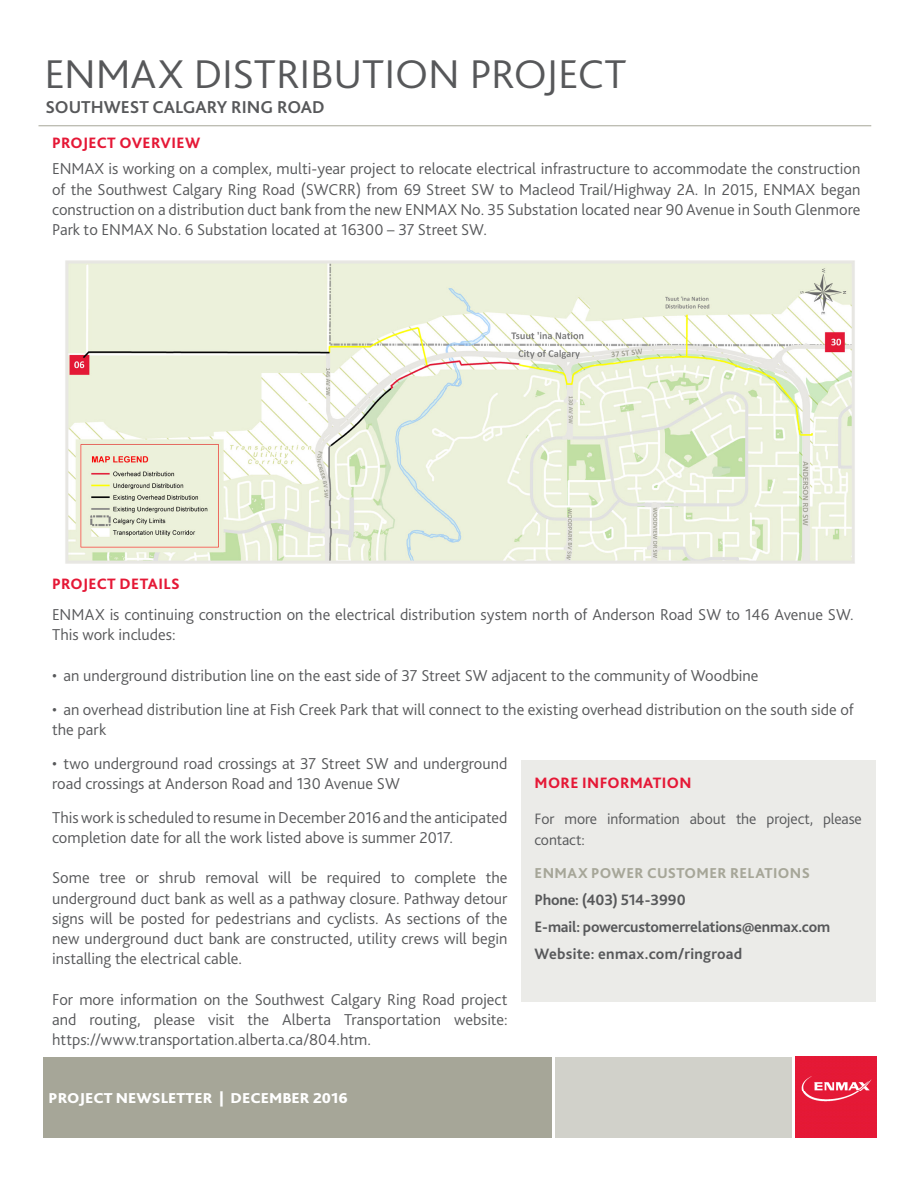
<style>
.page{position:relative;width:918px;height:1188px;background:#fff}
.page>*{position:absolute;margin:0;border:0;box-sizing:border-box;transform-origin:0 0}
.NL_Head{font:300 42px "Bliss 2";letter-spacing:-.005em;color:#57585a;scale:1.05 1}
.t1{font:700 18px "Bliss 2";color:#57585a}
.Body{font:300 16.5px/20.2px "Bliss 2";color:#57585a}
.Body-2{font:700 15.75px "Bliss 2";letter-spacing:-.01em;color:#57585a}
.Body-3{font:300 15.75px/20.2px "Bliss 2";letter-spacing:-.005em;color:#57585a}
.Sub-Head_-_red{font:800 15.75px "Bliss 2";letter-spacing:.02em;color:#e51836}
.Body-4{font:700 15.75px "Bliss 2";letter-spacing:.015em;color:#57585a}
.DATE{font:800 15px "Bliss 2";color:#fff;scale:1.05 1}
.Sub-Head_-_grey{font:800 15px "Bliss 2";letter-spacing:.025em;color:#a6a698}
</style>
<div class="page">
<img style="left:795px;top:1057px;width:82px;height:81px">
<div style="left:43px;top:1057px;width:509px;height:81px;background:#a6a698"></div>
<div style="left:555px;top:1057px;width:237px;height:81px;background:#d1d1ca"></div>
<div style="left:521px;top:760px;width:354px;height:242px;background:#ebebe8"></div>
<hr style="left:39px;top:125px;width:832px;height:1px;background:#a6a698">
<img style="left:65px;top:260px;width:790px;height:304px">
<p class="NL_Head" style="left:44px;top:48px;width:556px">ENMAX DISTRIBUTION PROJECT</p>
<p class="t1" style="left:45px;top:96px;width:281px">SOUTHWEST CALGARY RING ROAD</p>
<p class="Sub-Head_-_red" style="left:52px;top:133px;width:150px">PROJECT OVERVIEW</p>
<p class="Body" style="left:52px;top:158px;width:810px;text-align:justify">ENMAX is working on a complex, multi-year project to relocate electrical infrastructure to accommodate the construction of the Southwest Calgary Ring Road (SWCRR) from 69 Street SW to Macleod Trail/Highway 2A. In 2015, ENMAX began construction on a distribution duct bank from the new ENMAX No. 35 Substation located near 90 Avenue in South Glenmore Park to ENMAX No. 6 Substation located at 16300 – 37 Street SW.</p>
<p class="Sub-Head_-_red" style="left:52px;top:574px;width:129px">PROJECT DETAILS</p>
<p class="Body" style="left:52px;top:604px;width:803px">ENMAX is continuing construction on the electrical distribution system north of Anderson Road SW to 146 Avenue SW.<br>This work includes:</p>
<p class="Body" style="left:52px;top:665px;width:708px">• an underground distribution line on the east side of 37 Street SW adjacent to the community of Woodbine</p>
<p class="Body" style="left:52px;top:699px;width:803px">• an overhead distribution line at Fish Creek Park that will connect to the existing overhead distribution on the south side of the park</p>
<p class="Body" style="left:52px;top:753px;width:457px">• two underground road crossings at 37 Street SW and underground road crossings at Anderson Road and 130 Avenue SW</p>
<p class="Body" style="left:52px;top:807px;width:457px">This work is scheduled to resume in December 2016 and the anticipated completion date for all the work listed above is summer 2017.</p>
<p class="Body" style="left:52px;top:867px;width:457px;text-align:justify">Some tree or shrub removal will be required to complete the underground duct bank as well as a pathway closure. Pathway detour signs will be posted for pedestrians and cyclists. As sections of the new underground duct bank are constructed, utility crews will begin installing the electrical cable.</p>
<p class="Body" style="left:52px;top:989px;width:457px;text-align:justify">For more information on the Southwest Calgary Ring Road project and routing, please visit the Alberta Transportation website: https://www.transportation.alberta.ca/804.htm.</p>
<p class="Sub-Head_-_red" style="left:535px;top:773px;width:158px">MORE INFORMATION</p>
<p class="Body-3" style="left:535px;top:809px;width:329px">For more information about the project, please contact:</p>
<p class="Sub-Head_-_grey" style="left:535px;top:863px;width:277px">ENMAX POWER CUSTOMER RELATIONS</p>
<p class="Body-2" style="left:535px;top:890px;width:153px">Phone: (403) 514-3990</p>
<p class="Body-2" style="left:535px;top:917px;width:297px">E-mail: powercustomerrelations@enmax.com</p>
<p class="Body-4" style="left:535px;top:944px;width:209px">Website: enmax.com/ringroad</p>
<p class="DATE" style="left:49px;top:1089px;width:287px">PROJECT NEWSLETTER | DECEMBER 2016</p>
</div>
